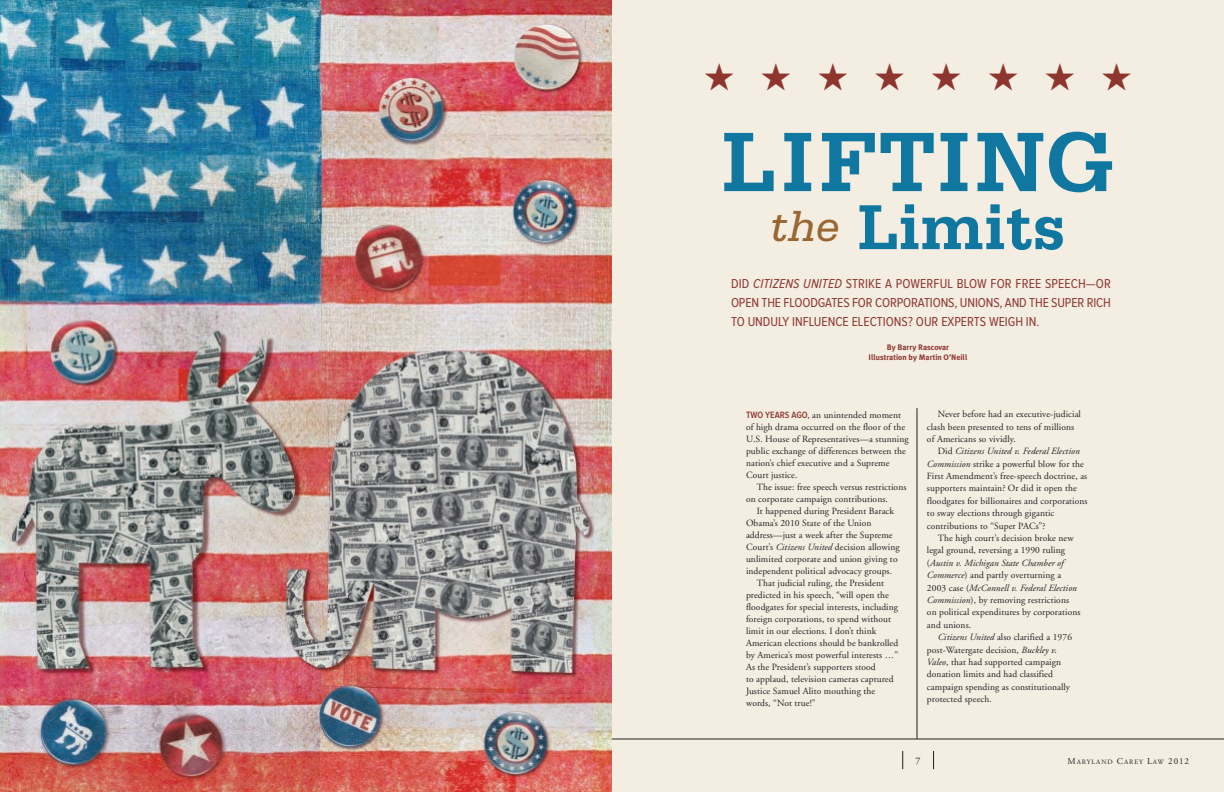
<style>
.page{position:relative;width:1224px;height:792px;background:#fff}
.page>*{position:absolute;margin:0;border:0;box-sizing:border-box;transform-origin:0 0}
.t1{font:700 89px "Serifa";letter-spacing:.025em;color:#1077a0}
.t2{font:700 67px "Serifa";color:#1077a0}
.t3{font:38px "Zapf Dingbats ITC";color:#8e362e}
.t4{font:13.4px/18.6px "Proxima Nova Condensed";color:#8e362e;text-align:justify}
.t5{font:10px "Adobe Garamond";color:#231f20}
.t6{font:9.5px/12.4px "Adobe Garamond";letter-spacing:.01em;color:#231f20}
.t7{font:700 8px/10.2px "Meta Plus";color:#8e362e;text-align:center}
.t8{font:6.8px "Adobe Garamond";letter-spacing:.135em;color:#231f20}
.s1{font-weight:400;font-style:italic;font-size:46px;color:#9a6631}
.s2{font-style:italic}
.s3{font-family:"Proxima Nova Condensed";font-weight:600;color:#8e362e}
.s4{font-size:9px}
</style>
<div class="page">
<div style="left:600px;top:0;width:624px;height:792px;background:#f3ede2"></div>
<svg style="left:933px;top:751px;width:1px;height:18px"></svg>
<svg style="left:903px;top:751px;width:1px;height:18px"></svg>
<hr style="left:0;top:739px;width:1224px;height:1px;background:#231f20">
<img style="left:0;top:0;width:612px;height:792px">
<hr style="left:917px;top:408px;width:1px;height:331px;background:#231f20">
<h3 class="t3" style="left:704px;top:55px;width:430px">★★★★★★★★</h3>
<h1 class="t1" style="left:722px;top:133px;width:394px">LIFTING</h1>
<h2 class="t2" style="left:770px;top:205px;width:297px"><span class="s1">the</span> Limits</h2>
<h3 class="t4" style="left:731px;top:276px;width:382px">DID <span class="s2">CITIZENS UNITED</span> STRIKE A POWERFUL BLOW FOR FREE SPEECH—OR OPEN THE FLOODGATES FOR CORPORATIONS, UNIONS, AND THE SUPER RICH TO UNDULY INFLUENCE ELECTIONS? OUR EXPERTS WEIGH IN.</h3>
<p class="t7" style="left:869px;top:342px;width:100px">By Barry Rascovar<br>Illustration by Martin O’Neill</p>
<p class="t6" style="left:746px;top:410px;width:164px;line-height:12px"><span class="s3">TWO YEARS AGO,</span> an unintended moment of high drama occurred on the floor of the U.S. House of Representatives—a stunning public exchange of differences between the nation’s chief executive and a Supreme Court justice.</p>
<p class="t6" style="left:746px;top:482px;width:162px;line-height:12px;text-indent:11px">The issue: free speech versus restrictions on corporate campaign contributions.</p>
<p class="t6" style="left:757px;top:505px;width:139px">It happened during President Barack</p>
<p class="t6" style="left:746px;top:517px;width:127px">Obama’s 2010 State of the Union</p>
<p class="t6" style="left:746px;top:529px;width:148px">address—just a week after the Supreme</p>
<p class="t6" style="left:746px;top:541px;width:155px">Court’s <span class="s2">Citizens United</span> decision allowing</p>
<p class="t6" style="left:746px;top:553px;width:153px">unlimited corporate and union giving to</p>
<p class="t6" style="left:746px;top:565px;width:148px">independent political advocacy groups.</p>
<p class="t6" style="left:757px;top:577px;width:129px">That judicial ruling, the President</p>
<p class="t6" style="left:746px;top:589px;width:144px">predicted in his speech, “will open the</p>
<p class="t6" style="left:746px;top:601px;width:154px">floodgates for special interests, including</p>
<p class="t6" style="left:746px;top:613px;width:147px">foreign corporations, to spend without</p>
<p class="t6" style="left:746px;top:625px;width:132px">limit in our elections. I don’t think</p>
<p class="t6" style="left:746px;top:637px;width:154px">American elections should be bankrolled</p>
<p class="t6" style="left:746px;top:649px;width:154px">by America’s most powerful interests …”</p>
<p class="t6" style="left:746px;top:661px;width:131px">As the President’s supporters stood</p>
<p class="t6" style="left:746px;top:673px;width:149px">to applaud, television cameras captured</p>
<p class="t6" style="left:746px;top:685px;width:131px">Justice Samuel Alito mouthing the</p>
<p class="t6" style="left:746px;top:697px;width:71px">words, “Not true!”</p>
<p class="t6" style="left:927px;top:409px;width:156px;text-indent:11px">Never before had an executive-judicial clash been presented to tens of millions of Americans so vividly.</p>
<p class="t6" style="left:927px;top:446px;width:162px;text-indent:11px">Did <span class="s2">Citizens United v. Federal Election Commission</span> strike a powerful blow for the First Amendment’s free-speech doctrine, as supporters maintain? Or did it open the floodgates for billionaires and corporations to sway elections through gigantic contributions to “Super PACs”?</p>
<p class="t6" style="left:927px;top:533px;width:155px;text-indent:11px">The high court’s decision broke new legal ground, reversing a 1990 ruling (<span class="s2">Austin v. Michigan State Chamber of Commerce</span>) and partly overturning a 2003 case (<span class="s2">McConnell v. Federal Election Commission</span>), by removing restrictions on political expenditures by corporations and unions.</p>
<p class="t6" style="left:927px;top:632px;width:147px;text-indent:11px"><span class="s2">Citizens United</span> also clarified a 1976 post-Watergate decision, <span class="s2">Buckley v.<br>Valeo</span>, that had supported campaign donation limits and had classified campaign spending as constitutionally protected speech.</p>
<p class="t5" style="left:916px;top:757px;width:6px">7</p>
<p class="t8" style="left:1068px;top:760px;width:123px"><span class="s4">M</span>ARYLAND <span class="s4">C</span>AREY <span class="s4">L</span>AW <span class="s4">2012</span></p>
</div>
